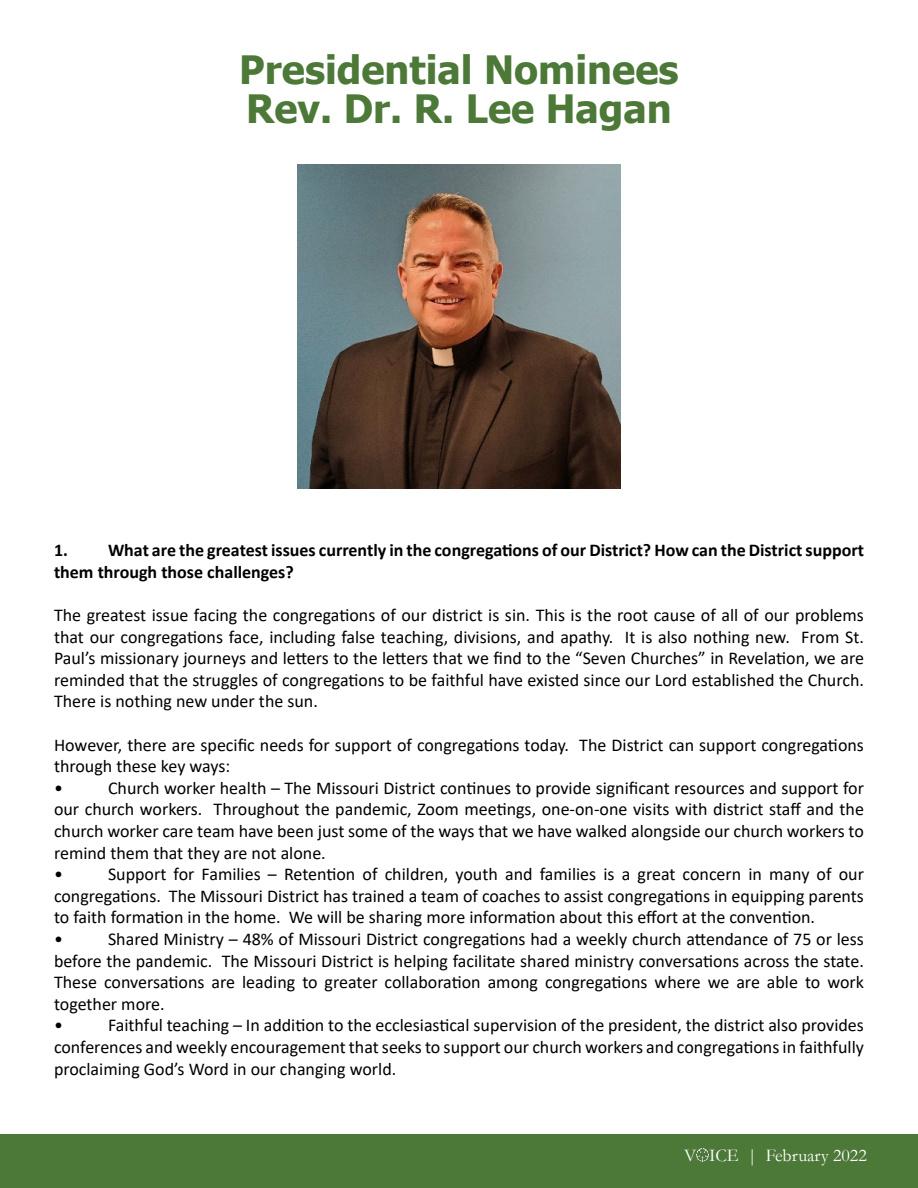
<style>
.page{position:relative;width:918px;height:1188px;background:#fff}
.page>*{position:absolute;margin:0;border:0;box-sizing:border-box;transform-origin:0 0}
.t1{font:700 39px/39px "Tahoma";color:#4c7838}
.t2{font:18px/21.6px "Calibri";color:#000}
.t3{font:700 18px/21.6px "Calibri";color:#000}
.t4{font:18px "Garamond";color:#fff}
</style>
<div class="page">
<div style="left:0;top:1134px;width:918px;height:54px;background:#4c7838"></div>
<svg style="left:696px;top:1149px;width:13px;height:12px"></svg>
<img style="left:297px;top:165px;width:324px;height:324px">
<h1 class="t1" style="left:239px;top:52px;width:441px">Presidential Nominees<br>Rev. Dr. R. Lee Hagan</h1>
<p class="t3" style="left:54px;top:539px;width:812px">1. What are the greatest issues currently in the congregations of our District? How can the District support them through those challenges?</p>
<p class="t2" style="left:54px;top:604px;width:812px;text-align:justify">The greatest issue facing the congregations of our district is sin. This is the root cause of all of our problems that our congregations face, including false teaching, divisions, and apathy. It is also nothing new. From St.<br>Paul’s missionary journeys and letters to the letters that we find to the “Seven Churches” in Revelation, we are reminded that the struggles of congregations to be faithful have existed since our Lord established the Church.<br>There is nothing new under the sun.</p>
<p class="t2" style="left:54px;top:733px;width:811px">However, there are specific needs for support of congregations today. The District can support congregations through these key ways:<br>•</p>
<p class="t2" style="left:54px;top:777px;width:812px;text-indent:54px">Church worker health – The Missouri District continues to provide significant resources and support for our church workers. Throughout the pandemic, Zoom meetings, one-on-one visits with district staff and the church worker care team have been just some of the ways that we have walked alongside our church workers to remind them that they are not alone.<br>•</p>
<p class="t2" style="left:54px;top:863px;width:811px;text-indent:54px">Support for Families – Retention of children, youth and families is a great concern in many of our congregations. The Missouri District has trained a team of coaches to assist congregations in equipping parents to faith formation in the home. We will be sharing more information about this effort at the convention.<br>•</p>
<p class="t2" style="left:54px;top:928px;width:812px;text-indent:54px">Shared Ministry – 48% of Missouri District congregations had a weekly church attendance of 75 or less before the pandemic. The Missouri District is helping facilitate shared ministry conversations across the state.<br>These conversations are leading to greater collaboration among congregations where we are able to work together more.<br>•</p>
<p class="t2" style="left:54px;top:1014px;width:811px;text-align:justify;text-indent:54px">Faithful teaching – In addition to the ecclesiastical supervision of the president, the district also provides conferences and weekly encouragement that seeks to support our church workers and congregations in faithfully proclaiming God’s Word in our changing world.</p>
<p class="t4" style="left:684px;top:1143px;width:184px">V ICE | February 2022</p>
</div>
